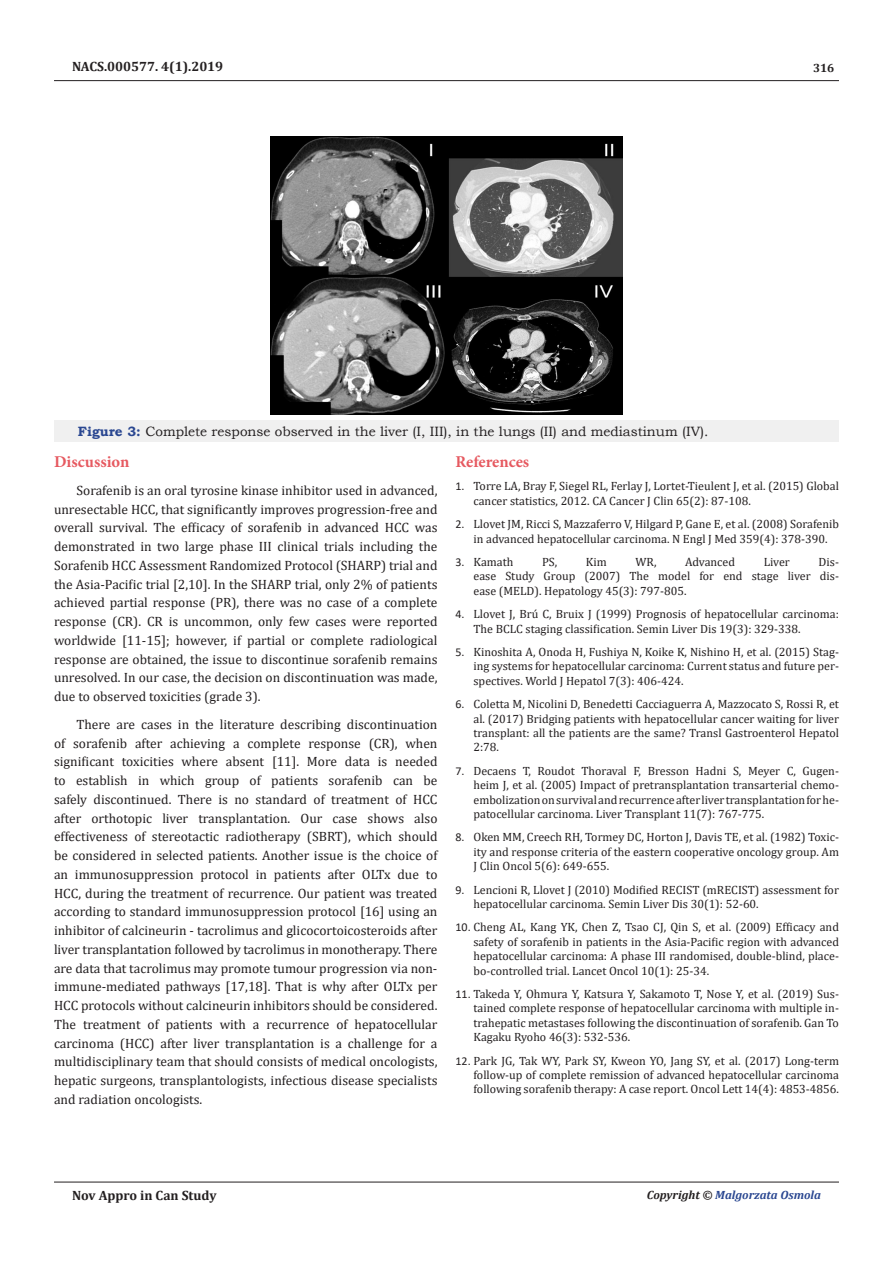
<style>
.page{position:relative;width:893px;height:1263px;background:#fff}
.page>*{position:absolute;margin:0;border:0;box-sizing:border-box;transform-origin:0 0}
.t1{font:700 16.5px "Minion Pro";color:#e65960}
.t2{font:13.5px/18.8px "Cambria";color:#231f20;text-align:justify}
.t3{font:13.5px "Bookman Old Style";color:#231f20}
.t4{font:700 13.5px "Cambria";color:#231f20}
.t5{font:12px/14.4px "Cambria";color:#231f20;text-align:justify}
.t6{font:italic 700 12px "Cambria";color:#2a4791}
.t7{font:700 12px "Cambria";color:#231f20}
.s1{font-weight:700;color:#2a4791}
.s2{font-family:"Calibri"}
.s3{color:#231f20}
</style>
<div class="page">
<hr style="left:54px;top:80px;width:785px;height:1px;background:#231f20">
<hr style="left:54px;top:1182px;width:785px;height:1px;background:#231f20">
<div style="left:54px;top:420px;width:785px;height:22px;background:#f0f0f0"></div>
<img style="left:271px;top:137px;width:351px;height:277px">
<p class="t4" style="left:72px;top:57px;width:153px">NACS.000577. 4(1).2019</p>
<p class="t7" style="left:813px;top:60px;width:23px">316</p>
<p class="t3" style="left:78px;top:422px;width:632px"><span class="s1">Figure 3:</span> Complete response observed in the liver (I, III), in the lungs (II) and mediastinum (IV).</p>
<p class="t1" style="left:54px;top:450px;width:77px">Discussion</p>
<p class="t2" style="left:54px;top:481px;width:385px;text-indent:22px">Sorafenib is an oral tyrosine kinase inhibitor used in advanced, unresectable HCC, that significantly improves progression-free and overall survival. The efficacy of sorafenib in advanced HCC was demonstrated in two large phase III clinical trials including the Sorafenib HCC Assessment Randomized Protocol (SHARP) trial and the Asia-Pacific trial [2,10]. In the SHARP trial, only 2% of patients achieved partial response (PR), there was no case of a complete response (CR). CR is uncommon, only few cases were reported worldwide [11-15]; however, if partial or complete radiological response are obtained, the issue to discontinue sorafenib remains unresolved. In our case, the decision on discontinuation was made, due to observed toxicities (grade 3).</p>
<p class="t2" style="left:54px;top:715px;width:385px;text-indent:22px">There are cases in the literature describing discontinuation of sorafenib after achieving a complete response (CR), when significant toxicities where absent [11]. More data is needed to establish in which group of patients sorafenib can be safely discontinued. There is no standard of treatment of HCC after orthotopic liver transplantation. Our case shows also effectiveness of stereotactic radiotherapy (SBRT), which should be considered in selected patients. Another issue is the choice of an immunosuppression protocol in patients after OLTx due to HCC, during the treatment of recurrence. Our patient was treated according to standard immunosuppression protocol [16] using an inhibitor of calcineurin - tacrolimus and glicocortoicosteroids after liver transplantation followed by tacrolimus in monotherapy. There are data that tacrolimus may promote tumour progression via non&shy;immune-mediated pathways [17,18]. That is why after OLTx per HCC protocols without calcineurin inhibitors should be considered.<br>The treatment of patients with a recurrence of hepatocellular carcinoma (HCC) after liver transplantation is a challenge for a multidisciplinary team that should consists of medical oncologists, hepatic surgeons, transplantologists, infectious disease specialists and radiation oncologists.</p>
<p class="t1" style="left:455px;top:450px;width:75px">References</p>
<p class="t5" style="left:473px;top:479px;width:367px;text-indent:-18px"><span class="s2">1.</span> Torre LA, Bray F, Siegel RL, Ferlay J, Lortet-Tieulent J, et al. (2015) Global cancer statistics, 2012. CA Cancer J Clin 65(2): 87-108.</p>
<p class="t5" style="left:455px;top:517px;width:385px;text-align:center"><span class="s2">2.</span> Llovet JM, Ricci S, Mazzaferro V, Hilgard P, Gane E, et al. (2008) Sorafenib in advanced hepatocellular carcinoma. N Engl J Med 359(4): 378-390.</p>
<p class="t5" style="left:455px;top:555px;width:59px"><span class="s2">3.</span> Kamath</p>
<p class="t5" style="left:542px;top:555px;width:17px">PS,</p>
<p class="t5" style="left:586px;top:555px;width:22px">Kim</p>
<p class="t5" style="left:635px;top:555px;width:22px">WR,</p>
<p class="t5" style="left:685px;top:555px;width:51px">Advanced</p>
<p class="t5" style="left:764px;top:555px;width:28px">Liver</p>
<p class="t5" style="left:473px;top:555px;width:367px;text-indent:345px">Dis&shy;ease Study Group (2007) The model for end stage liver dis&shy;ease (MELD). Hepatology 45(3): 797-805.</p>
<p class="t5" style="left:473px;top:607px;width:367px;text-indent:-18px"><span class="s2">4.</span> Llovet J, Brú C, Bruix J (1999) Prognosis of hepatocellular carcinoma:<br>The BCLC staging classification. Semin Liver Dis 19(3): 329-338.</p>
<p class="t5" style="left:473px;top:645px;width:367px;text-indent:-18px"><span class="s2">5.</span> Kinoshita A, Onoda H, Fushiya N, Koike K, Nishino H, et al. (2015) Stag&shy;ing systems for hepatocellular carcinoma: Current status and future per&shy;spectives. World J Hepatol 7(3): 406-424.</p>
<p class="t5" style="left:473px;top:697px;width:367px;text-indent:-18px"><span class="s2">6.</span> Coletta M, Nicolini D, Benedetti Cacciaguerra A, Mazzocato S, Rossi R, et al. (2017) Bridging patients with hepatocellular cancer waiting for liver transplant: all the patients are the same? Transl Gastroenterol Hepatol 2:78.</p>
<p class="t5" style="left:473px;top:763px;width:367px;text-indent:-18px"><span class="s2">7.</span> Decaens T, Roudot Thoraval F, Bresson Hadni S, Meyer C, Gugen&shy;heim J, et al. (2005) Impact of pretransplantation transarterial chemo&shy;embolizationonsurvivalandrecurrenceafterlivertransplantationforhe&shy;patocellular carcinoma. Liver Transplant 11(7): 767-775.</p>
<p class="t5" style="left:473px;top:830px;width:367px;text-indent:-18px"><span class="s2">8.</span> Oken MM, Creech RH, Tormey DC, Horton J, Davis TE, et al. (1982) Toxic&shy;ity and response criteria of the eastern cooperative oncology group. Am J Clin Oncol 5(6): 649-655.</p>
<p class="t5" style="left:473px;top:882px;width:367px;text-indent:-18px"><span class="s2">9.</span> Lencioni R, Llovet J (2010) Modified RECIST (mRECIST) assessment for hepatocellular carcinoma. Semin Liver Dis 30(1): 52-60.</p>
<p class="t5" style="left:473px;top:920px;width:367px;text-indent:-18px"><span class="s2">10.</span> Cheng AL, Kang YK, Chen Z, Tsao CJ, Qin S, et al. (2009) Efficacy and safety of sorafenib in patients in the Asia-Pacific region with advanced hepatocellular carcinoma: A phase III randomised, double-blind, place&shy;bo-controlled trial. Lancet Oncol 10(1): 25-34.</p>
<p class="t5" style="left:473px;top:987px;width:367px;text-indent:-18px"><span class="s2">11.</span> Takeda Y, Ohmura Y, Katsura Y, Sakamoto T, Nose Y, et al. (2019) Sus&shy;tained complete response of hepatocellular carcinoma with multiple in&shy;trahepatic metastases following the discontinuation of sorafenib. Gan To Kagaku Ryoho 46(3): 532-536.</p>
<p class="t5" style="left:473px;top:1053px;width:367px;text-indent:-18px"><span class="s2">12.</span> Park JG, Tak WY, Park SY, Kweon YO, Jang SY, et al. (2017) Long-term follow-up of complete remission of advanced hepatocellular carcinoma following sorafenib therapy: A case report. Oncol Lett 14(4): 4853-4856.</p>
<p class="t4" style="left:72px;top:1185px;width:146px">Nov Appro in Can Study</p>
<p class="t6" style="left:647px;top:1186px;width:176px"><span class="s3">Copyright ©</span> Malgorzata Osmola</p>
</div>
